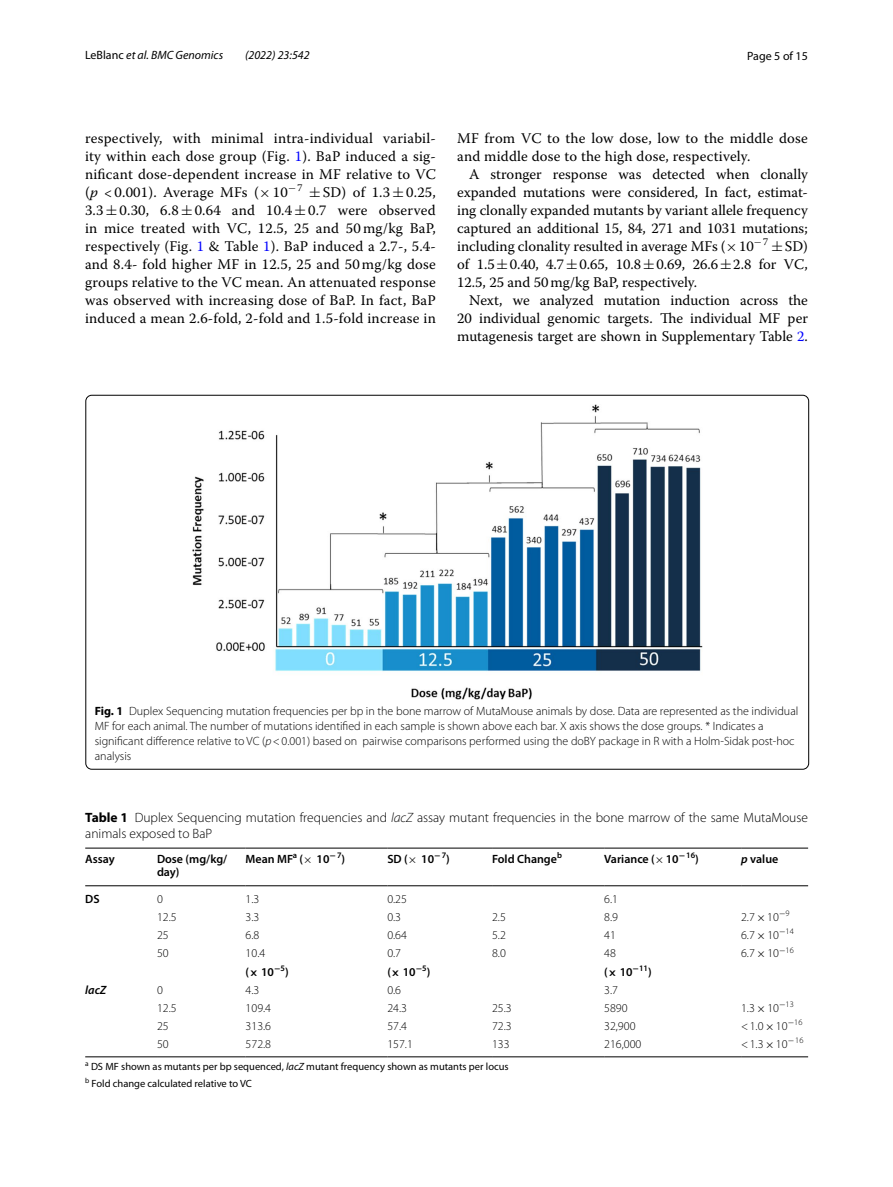
<style>
.page{position:relative;width:893px;height:1187px;background:#fff}
.page>*{position:absolute;margin:0;border:0;box-sizing:border-box;transform-origin:0 0}
.t1{font:14.7px/18px "Warnock Pro";letter-spacing:.01em;color:#000;text-align:justify}
.t2{font:300 13.5px/16.5px "Myriad Pro";color:#000}
.t3{font:300 12px/15px "Myriad Pro";color:#000}
.t4{font:600 12px/13.5px "Myriad Pro";color:#000}
.t5{font:italic 12px "Myriad Pro";color:#000}
.t6{font:12px "Myriad Pro";color:#000}
.t7{font:italic 600 12px "Myriad Pro";color:#000}
.t8{font:10.5px/17px "Myriad Pro";color:#000}
.s1{font-style:normal}
.s2{color:#00f}
.s3{font-style:italic}
.s4{font-family:"MTSY"}
.s5{font-weight:700}
.s6{font-family:"MTSY";font-weight:400}
.s7{font-family:"SPSMTSYB Bold";font-weight:400}
</style>
<div class="page">
<img style="left:192px;top:404px;width:510px;height:296px">
<hr style="left:85px;top:847px;width:72px;height:1px;background:#000">
<hr style="left:85px;top:885px;width:72px;height:1px;background:#000">
<hr style="left:157px;top:847px;width:89px;height:1px;background:#000">
<hr style="left:157px;top:885px;width:89px;height:1px;background:#000">
<hr style="left:246px;top:847px;width:141px;height:1px;background:#000">
<hr style="left:246px;top:885px;width:141px;height:1px;background:#000">
<hr style="left:387px;top:847px;width:105px;height:1px;background:#000">
<hr style="left:387px;top:885px;width:105px;height:1px;background:#000">
<hr style="left:492px;top:847px;width:112px;height:1px;background:#000">
<hr style="left:492px;top:885px;width:112px;height:1px;background:#000">
<hr style="left:604px;top:847px;width:137px;height:1px;background:#000">
<hr style="left:604px;top:885px;width:137px;height:1px;background:#000">
<hr style="left:741px;top:847px;width:67px;height:1px;background:#000">
<hr style="left:741px;top:885px;width:67px;height:1px;background:#000">
<hr style="left:85px;top:1056px;width:72px;height:1px;background:#000">
<hr style="left:157px;top:1056px;width:89px;height:1px;background:#000">
<hr style="left:246px;top:1056px;width:141px;height:1px;background:#000">
<hr style="left:387px;top:1056px;width:105px;height:1px;background:#000">
<hr style="left:492px;top:1056px;width:112px;height:1px;background:#000">
<hr style="left:604px;top:1056px;width:137px;height:1px;background:#000">
<hr style="left:741px;top:1056px;width:67px;height:1px;background:#000">
<p class="t5" style="left:85px;top:48px;width:140px"><span class="s1">LeBlanc</span> et al. BMC Genomics</p>
<p class="t5" style="left:245px;top:48px;width:66px">(2022) 23:542</p>
<p class="t6" style="left:747px;top:48px;width:62px">Page 5 of 15</p>
<p class="t1" style="left:85px;top:128px;width:352px">respectively, with minimal intra-individual variabil&shy;ity within each dose group (Fig. <span class="s2">1</span>). BaP induced a sig&shy;nificant dose-dependent increase in MF relative to VC (<span class="s3">p</span> &lt; 0.001). Average MFs (<span class="s4">×</span> -10<sup>−</sup><sup>7</sup> <span class="s4">±</span>SD) of 1.3<span class="s4">±</span>0.25, 3.3<span class="s4">±</span>0.30, 6.8<span class="s4">±</span>0.64 and 10.4<span class="s4">±</span>0.7 were observed in mice treated with VC, 12.5, 25 and 50 mg/kg BaP, respectively (Fig. <span class="s2">1</span> &amp; Table <span class="s2">1</span>). BaP induced a 2.7-, 5.4- and 8.4- fold higher MF in 12.5, 25 and 50 mg/kg dose groups relative to the VC mean. An attenuated response was observed with increasing dose of BaP. In fact, BaP induced a mean 2.6-fold, 2-fold and 1.5-fold increase in</p>
<p class="t1" style="left:457px;top:128px;width:352px">MF from VC to the low dose, low to the middle dose and middle dose to the high dose, respectively.</p>
<p class="t1" style="left:457px;top:164px;width:352px;text-indent:12px">A stronger response was detected when clonally expanded mutations were considered, In fact, estimat&shy;ing clonally expanded mutants by variant allele frequency captured an additional 15, 84, 271 and 1031 mutations; including clonality resulted in average MFs (<span class="s4">×</span> -10<sup>−</sup><sup>7</sup> <span class="s4">±</span>SD) of 1.5<span class="s4">±</span>0.40, 4.7<span class="s4">±</span>0.65, 10.8<span class="s4">±</span>0.69, 26.6<span class="s4">±</span>2.8 for VC, 12.5, 25 and 50mg/kg BaP, respectively.</p>
<p class="t1" style="left:457px;top:290px;width:352px;text-indent:12px">Next, we analyzed mutation induction across the 20 individual genomic targets. The individual MF per mutagenesis target are shown in Supplementary Table <span class="s2">2</span>.</p>
<p class="t3" style="left:95px;top:703px;width:705px"><span class="s5">Fig. 1</span> Duplex Sequencing mutation frequencies per bp in the bone marrow of MutaMouse animals by dose. Data are represented as the individual MF for each animal. The number of mutations identified in each sample is shown above each bar. X axis shows the dose groups. * Indicates a significant difference relative to VC (<span class="s3">p</span>&lt;0.001) based on pairwise comparisons performed using the doBY package in R with a Holm-Sidak post-hoc analysis</p>
<p class="t2" style="left:85px;top:809px;width:724px"><span class="s5">Table 1</span> Duplex Sequencing mutation frequencies and <span class="s3">lacZ</span> assay mutant frequencies in the bone marrow of the same MutaMouse animals exposed to BaP</p>
<p class="t4" style="left:85px;top:851px;width:31px">Assay</p>
<p class="t4" style="left:157px;top:851px;width:72px">Dose (mg/kg/ day)</p>
<p class="t4" style="left:246px;top:851px;width:101px">Mean MF<sup>a</sup> (<span class="s6">×</span> 10<sup>−</sup><sup>7</sup>)</p>
<p class="t4" style="left:387px;top:851px;width:64px">SD (<span class="s6">×</span> 10<sup>−</sup><sup>7</sup>)</p>
<p class="t4" style="left:492px;top:851px;width:71px">Fold Change<sup>b</sup></p>
<p class="t4" style="left:604px;top:851px;width:96px">Variance (<span class="s6">×</span> -10<sup>−</sup><sup>16</sup>)</p>
<p class="t4" style="left:741px;top:851px;width:39px"><span class="s3">p</span> value</p>
<p class="t4" style="left:85px;top:891px;width:16px">DS</p>
<p class="t3" style="left:157px;top:891px;width:7px">0</p>
<p class="t3" style="left:246px;top:891px;width:15px">1.3</p>
<p class="t3" style="left:387px;top:891px;width:21px">0.25</p>
<p class="t3" style="left:604px;top:891px;width:15px">6.1</p>
<p class="t3" style="left:157px;top:909px;width:21px">12.5</p>
<p class="t3" style="left:246px;top:909px;width:15px">3.3</p>
<p class="t3" style="left:387px;top:909px;width:15px">0.3</p>
<p class="t3" style="left:492px;top:909px;width:15px">2.5</p>
<p class="t3" style="left:604px;top:909px;width:15px">8.9</p>
<p class="t3" style="left:741px;top:909px;width:50px">2.7<span class="s6">×</span> -10<sup>−</sup><sup>9</sup></p>
<p class="t3" style="left:157px;top:927px;width:13px">25</p>
<p class="t3" style="left:246px;top:927px;width:15px">6.8</p>
<p class="t3" style="left:387px;top:927px;width:21px">0.64</p>
<p class="t3" style="left:492px;top:927px;width:15px">5.2</p>
<p class="t3" style="left:604px;top:927px;width:13px">41</p>
<p class="t3" style="left:741px;top:927px;width:54px">6.7<span class="s6">×</span> -10<sup>−</sup><sup>14</sup></p>
<p class="t3" style="left:157px;top:946px;width:13px">50</p>
<p class="t3" style="left:246px;top:946px;width:21px">10.4</p>
<p class="t3" style="left:387px;top:946px;width:15px">0.7</p>
<p class="t3" style="left:492px;top:946px;width:15px">8.0</p>
<p class="t3" style="left:604px;top:946px;width:13px">48</p>
<p class="t3" style="left:741px;top:946px;width:54px">6.7<span class="s6">×</span> -10<sup>−</sup><sup>16</sup></p>
<p class="t4" style="left:246px;top:964px;width:45px">(<span class="s7">×</span> 10<sup>−</sup><sup>5</sup>)</p>
<p class="t4" style="left:387px;top:964px;width:45px">(<span class="s7">×</span> 10<sup>−</sup><sup>5</sup>)</p>
<p class="t4" style="left:604px;top:964px;width:49px">(<span class="s7">×</span> 10<sup>−</sup><sup>11</sup>)</p>
<p class="t7" style="left:85px;top:982px;width:23px">lacZ</p>
<p class="t3" style="left:157px;top:982px;width:7px">0</p>
<p class="t3" style="left:246px;top:982px;width:15px">4.3</p>
<p class="t3" style="left:387px;top:982px;width:15px">0.6</p>
<p class="t3" style="left:604px;top:982px;width:15px">3.7</p>
<p class="t3" style="left:157px;top:1000px;width:21px">12.5</p>
<p class="t3" style="left:246px;top:1000px;width:27px">109.4</p>
<p class="t3" style="left:387px;top:1000px;width:21px">24.3</p>
<p class="t3" style="left:492px;top:1000px;width:21px">25.3</p>
<p class="t3" style="left:604px;top:1000px;width:25px">5890</p>
<p class="t3" style="left:741px;top:1000px;width:54px">1.3<span class="s6">×</span> -10<sup>−</sup><sup>13</sup></p>
<p class="t3" style="left:157px;top:1018px;width:13px">25</p>
<p class="t3" style="left:246px;top:1018px;width:27px">313.6</p>
<p class="t3" style="left:387px;top:1018px;width:21px">57.4</p>
<p class="t3" style="left:492px;top:1018px;width:21px">72.3</p>
<p class="t3" style="left:604px;top:1018px;width:33px">32,900</p>
<p class="t3" style="left:741px;top:1018px;width:63px">&lt;1.0<span class="s6">×</span> -10<sup>−</sup><sup>16</sup></p>
<p class="t3" style="left:157px;top:1036px;width:13px">50</p>
<p class="t3" style="left:246px;top:1036px;width:27px">572.8</p>
<p class="t3" style="left:387px;top:1036px;width:27px">157.1</p>
<p class="t3" style="left:492px;top:1036px;width:19px">133</p>
<p class="t3" style="left:604px;top:1036px;width:39px">216,000</p>
<p class="t3" style="left:741px;top:1036px;width:64px">&lt;1.3<span class="s6">×</span> -10<sup>−</sup><sup>16</sup></p>
<p class="t8" style="left:85px;top:1057px;width:425px"><sup>a</sup> DS MF shown as mutants per bp sequenced, <span class="s3">lacZ</span> mutant frequency shown as mutants per locus <sup>b</sup> Fold change calculated relative to VC</p>
</div>
